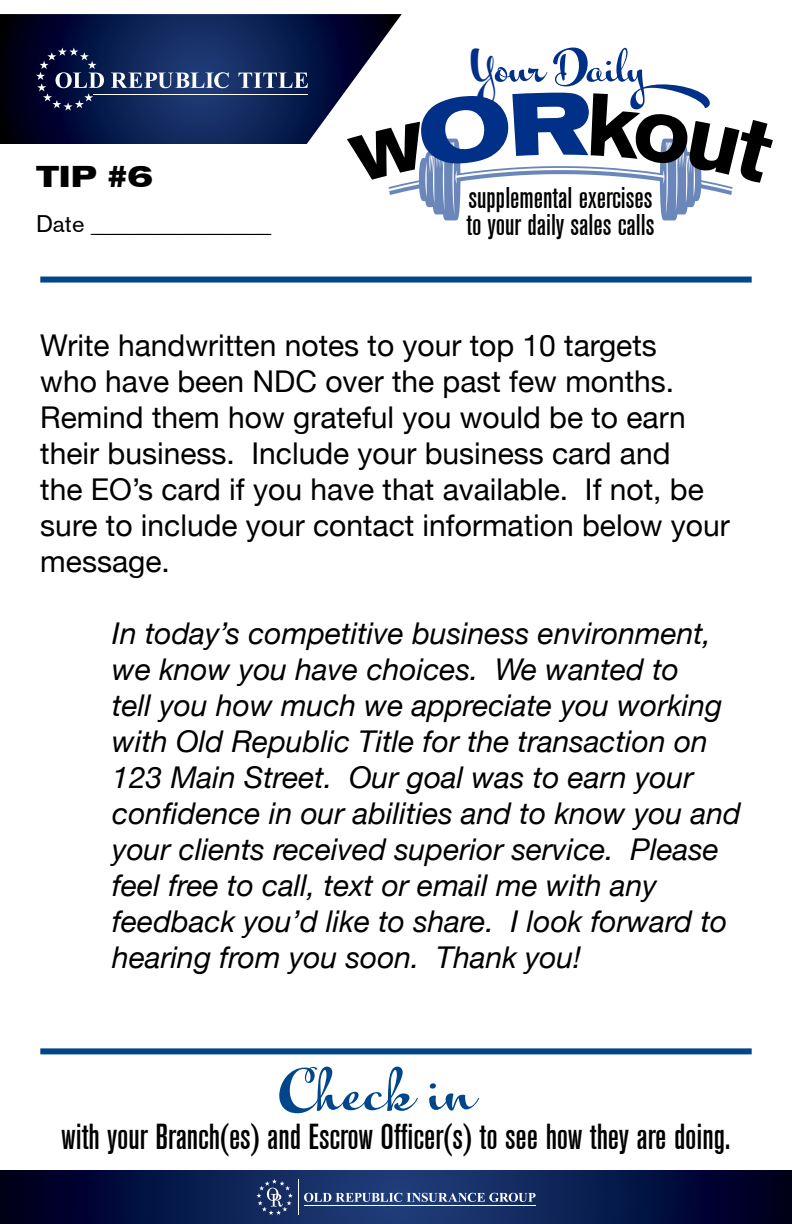
<style>
.page{position:relative;width:792px;height:1224px;background:#fff}
.page>*{position:absolute;margin:0;border:0;box-sizing:border-box;transform-origin:0 0}
.t1{font:54px "Kewl Script";color:#00468b}
.t2{font:41.8px "Kewl Script";color:#003087}
.t3{font:500 condensed 36px "Akzidenz Grotesk BE";color:#000}
.t4{font:italic 30px/36px "Helvetica Neue";color:#000}
.t5{font:30px/36px "Helvetica Neue";color:#000}
.t6{font:700 expanded 30px "Akzidenz Grotesk BE";color:#000}
.t7{font:500 condensed 29.8px "Akzidenz Grotesk BE";color:#000}
.t8{font:24px "Akzidenz Grotesk BE";color:#000}
</style>
<div class="page">
<svg style="left:0;top:1170px;width:792px;height:54px;background:#0a1a4a"></svg>
<svg style="left:304px;top:1193px;width:232px;height:9px;background:#6b7ca1"></svg>
<hr style="left:298px;top:1179px;width:1px;height:36px;background:#fff">
<hr style="left:304px;top:1205px;width:232px;height:1px;background:#fff">
<svg style="left:256px;top:1179px;width:37px;height:36px"></svg>
<svg style="left:350px;top:48px;width:423px;height:172px"></svg>
<div style="left:40px;top:277px;width:712px;height:6px;background:#00468b"></div>
<div style="left:40px;top:1048px;width:712px;height:6px;background:#00468b"></div>
<svg style="left:0;top:14px;width:402px;height:130px;background:#29375f"></svg>
<svg style="left:111px;top:72px;width:118px;height:16px"></svg>
<svg style="left:238px;top:73px;width:70px;height:15px"></svg>
<svg style="left:36px;top:48px;width:68px;height:63px;background:#252e56"></svg>
<hr style="left:93px;top:94px;width:215px;height:1px;background:#fff">
<h2 class="t2" style="left:473px;top:42px;width:27px">Y</h2>
<p class="t6" style="left:36px;top:159px;width:119px">TIP #6</p>
<p class="t7" style="left:469px;top:181px;width:186px">supplemental exercises</p>
<p class="t8" style="left:36px;top:209px;width:237px">Date _______________</p>
<p class="t7" style="left:467px;top:208px;width:189px">to your daily sales calls</p>
<p class="t5" style="left:40px;top:329px;width:691px">Write handwritten notes to your top 10 targets<br>who have been NDC over the past few months.<br>Remind them how grateful you would be to earn their business. Include your business card and<br>the EO’s card if you have that available. If not, be sure to include your contact information below your message.</p>
<p class="t4" style="left:112px;top:617px;width:630px">In today’s competitive business environment, we know you have choices. We wanted to<br>tell you how much we appreciate you working with Old Republic Title for the transaction on 123 Main Street. Our goal was to earn your confidence in our abilities and to know you and your clients received superior service. Please feel free to call, text or email me with any feedback you’d like to share. I look forward to hearing from you soon. Thank you!</p>
<h1 class="t1" style="left:281px;top:1059px;width:199px">Check in</h1>
<p class="t3" style="left:62px;top:1116px;width:670px">with your Branch(es) and Escrow Officer(s) to see how they are doing.</p>
</div>
